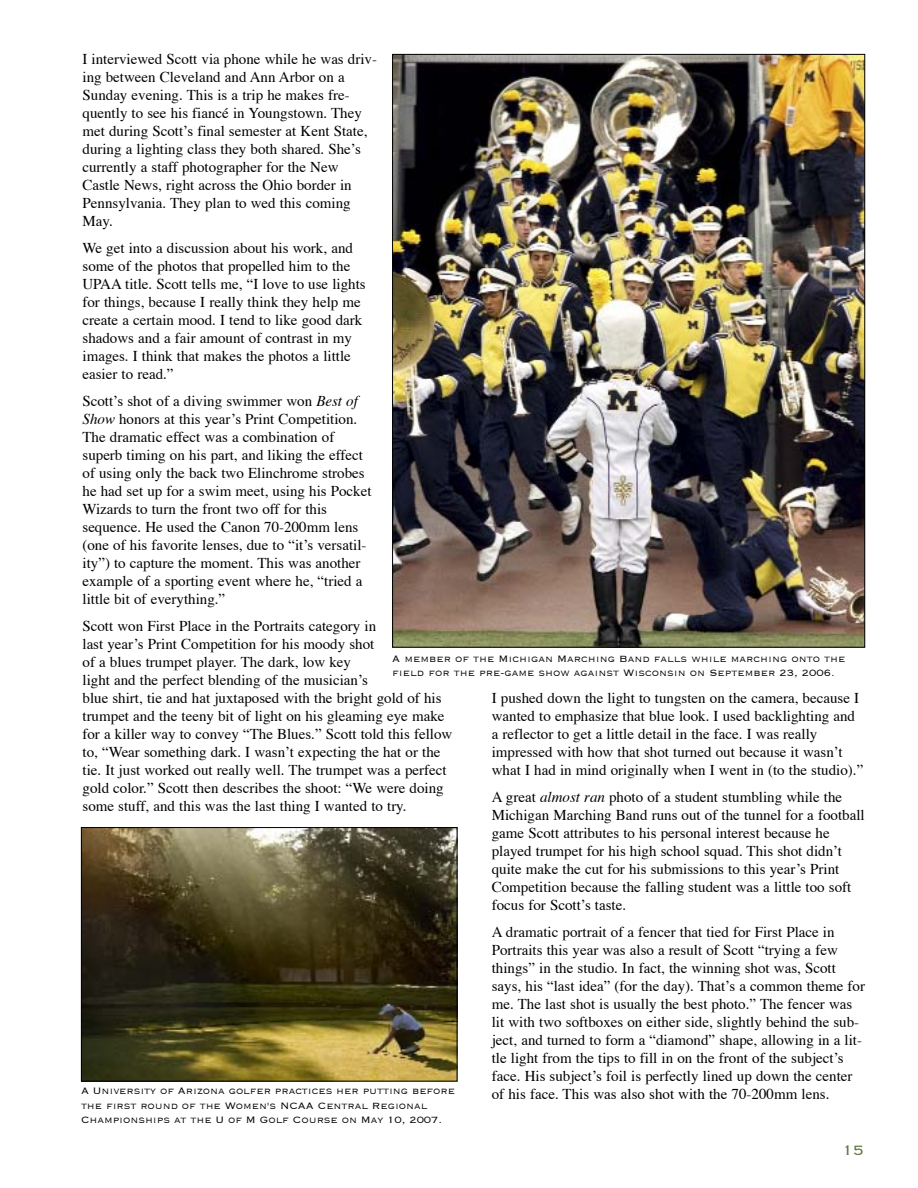
<style>
.page{position:relative;width:918px;height:1188px;background:#fff}
.page>*{position:absolute;margin:0;border:0;box-sizing:border-box;transform-origin:0 0}
.t1{font:300 18px "Copperplate";color:#5d7039}
.t2{font:15px/18px "Times";color:#000}
.t3{font:300 12px/14.5px "Copperplate";letter-spacing:-.005em;color:#000}
.s1{font-style:italic}
</style>
<div class="page">
<img style="left:394px;top:56px;width:469px;height:590px">
<img style="left:83px;top:829px;width:372px;height:251px">
<div style="left:81px;top:827px;width:376px;height:255px;border:1px solid #000"></div>
<p class="t2" style="left:82px;top:52px;width:296px">I interviewed Scott via phone while he was driv&shy;ing between Cleveland and Ann Arbor on a Sunday evening. This is a trip he makes fre&shy;quently to see his fiancé in Youngstown. They met during Scott’s final semester at Kent State, during a lighting class they both shared. She’s currently a staff photographer for the New Castle News, right across the Ohio border in Pennsylvania. They plan to wed this coming May.</p>
<p class="t2" style="left:82px;top:241px;width:285px">We get into a discussion about his work, and some of the photos that propelled him to the UPAA title. Scott tells me, “I love to use lights for things, because I really think they help me create a certain mood. I tend to like good dark shadows and a fair amount of contrast in my images. I think that makes the photos a little easier to read.”</p>
<p class="t2" style="left:82px;top:394px;width:291px">Scott’s shot of a diving swimmer won <span class="s1">Best of Show</span> honors at this year’s Print Competition.<br>The dramatic effect was a combination of superb timing on his part, and liking the effect of using only the back two Elinchrome strobes he had set up for a swim meet, using his Pocket Wizards to turn the front two off for this sequence. He used the Canon 70-200mm lens (one of his favorite lenses, due to “it’s versatil&shy;ity”) to capture the moment. This was another example of a sporting event where he, “tried a little bit of everything.”</p>
<p class="t2" style="left:82px;top:619px;width:371px">Scott won First Place in the Portraits category in<br>last year’s Print Competition for his moody shot<br>of a blues trumpet player. The dark, low key<br>light and the perfect blending of the musician’s<br>blue shirt, tie and hat juxtaposed with the bright gold of his trumpet and the teeny bit of light on his gleaming eye make for a killer way to convey “The Blues.” Scott told this fellow to, “Wear something dark. I wasn’t expecting the hat or the tie. It just worked out really well. The trumpet was a perfect gold color.” Scott then describes the shoot: “We were doing some stuff, and this was the last thing I wanted to try.</p>
<p class="t3" style="left:392px;top:651px;width:455px">A member of the Michigan Marching Band falls while marching onto the field for the pre-game show against Wisconsin on September 23, 2006.</p>
<p class="t2" style="left:492px;top:690px;width:373px">I pushed down the light to tungsten on the camera, because I wanted to emphasize that blue look. I used backlighting and a reflector to get a little detail in the face. I was really impressed with how that shot turned out because it wasn’t what I had in mind originally when I went in (to the studio).”</p>
<p class="t2" style="left:492px;top:789px;width:374px">A great <span class="s1">almost ran</span> photo of a student stumbling while the Michigan Marching Band runs out of the tunnel for a football game Scott attributes to his personal interest because he played trumpet for his high school squad. This shot didn’t quite make the cut for his submissions to this year’s Print Competition because the falling student was a little too soft focus for Scott’s taste.</p>
<p class="t2" style="left:492px;top:924px;width:375px">A dramatic portrait of a fencer that tied for First Place in Portraits this year was also a result of Scott “trying a few things” in the studio. In fact, the winning shot was, Scott says, his “last idea” (for the day). That’s a common theme for me. The last shot is usually the best photo.” The fencer was lit with two softboxes on either side, slightly behind the sub&shy;ject, and turned to form a “diamond” shape, allowing in a lit&shy;tle light from the tips to fill in on the front of the subject’s face. His subject’s foil is perfectly lined up down the center of his face. This was also shot with the 70-200mm lens.</p>
<p class="t3" style="left:81px;top:1084px;width:376px">A University of Arizona golfer practices her putting before the first round of the Women's NCAA Central Regional<br>Championships at the U of M Golf Course on May 10, 2007.</p>
<p class="t1" style="left:842px;top:1141px;width:23px">15</p>
</div>
